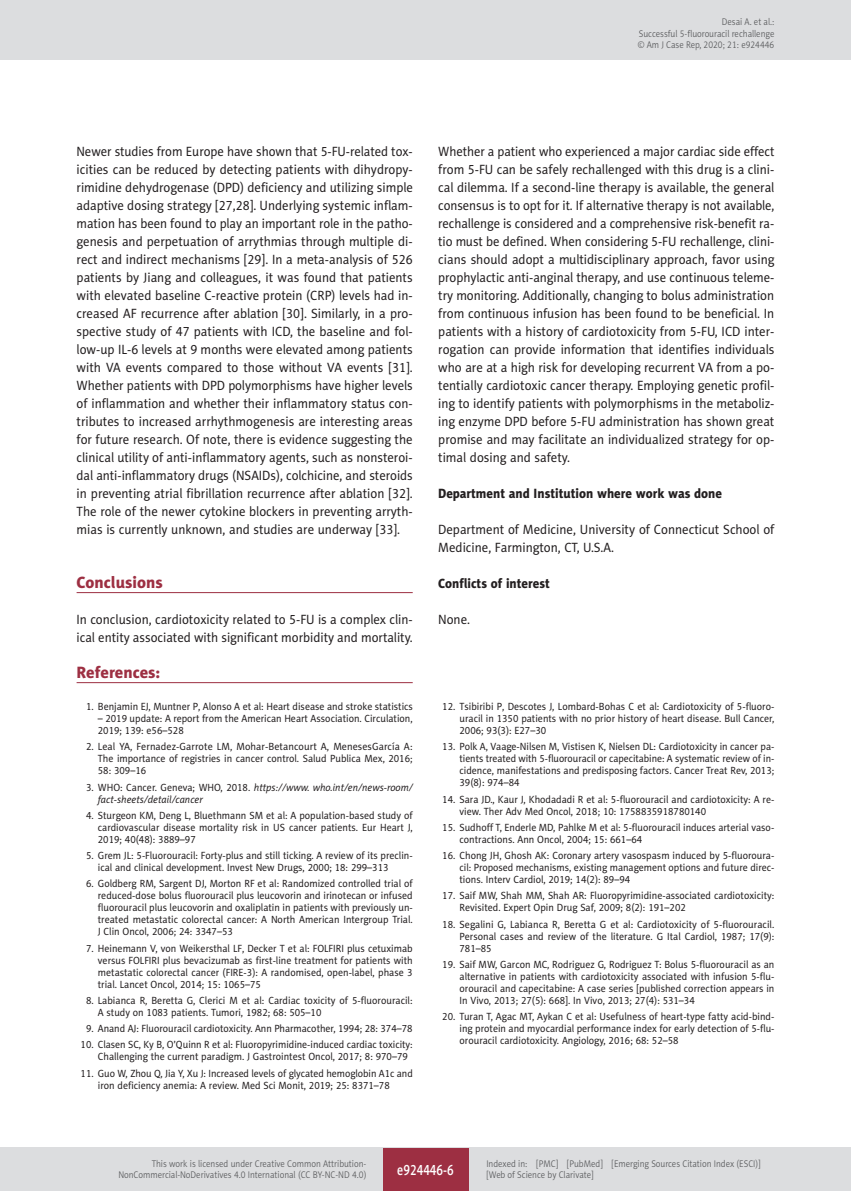
<style>
.page{position:relative;width:851px;height:1191px;background:#fff}
.page>*{position:absolute;margin:0;border:0;box-sizing:border-box;transform-origin:0 0}
.AJCR_Headline_1{font:16.5px "Naomi Sans EFN Heavy";color:#9d2f42}
.AJCR_Referencje_Tytu{font:16.5px "Naomi Sans EFN Heavy";color:#9d2f42}
.t1{font:15px "Naomi Sans EFN Medium";color:#fff;scale:.8 1}
.AJCR_Body{font:13.5px/18px "Naomi Sans EFN";color:#231f20;text-align:justify;scale:.94 1}
.AJCR_Body-2{font:13.5px/18px "Naomi Sans EFN";color:#231f20;scale:.95 1}
.AJCR_Headline_2{font:13.5px "Naomi Sans EFN Heavy";color:#231f20;scale:.95 1}
.AJCR_Referencje_punk{font:10.5px/12px "Naomi Sans EFN";color:#231f20;text-align:justify;scale:.95 1}
.AJCR_Referencje_punk-2{font:10.5px/12px "Naomi Sans EFN";color:#231f20;text-align:justify;scale:.96 1}
.AJCR_Referencje_punk-3{font:10.5px/12px "Naomi Sans EFN";color:#231f20;scale:.94 1}
.AJCR_Referencje_punk-4{font:italic 10.5px/12px "Naomi Sans EFN";color:#231f20;scale:.95 1}
.t2{font:9.75px/11.2px "Naomi Sans EFN Light";color:#57585a;text-align:justify;scale:.9 1}
.s1{font-style:normal}
</style>
<div class="page">
<hr style="left:77px;top:592px;width:335px;height:1px;background:#9d2f42">
<hr style="left:77px;top:682px;width:335px;height:1px;background:#9d2f42">
<div style="left:0;top:0;width:850px;height:60px;background:#dcdddf"></div>
<hr style="left:850px;top:0;width:1px;height:60px;background:#dcdddf">
<div style="left:0;top:1148px;width:850px;height:43px;background:#dcdddf"></div>
<div style="left:383px;top:1147px;width:85px;height:43px;background:#9d2f42"></div>
<p class="t2" style="left:637px;top:16px;width:153px;text-indent:84px">Desai A. et al.:<br>Successful 5-fluorouracil rechallenge © Am J Case Rep, 2020; 21: e924446</p>
<p class="AJCR_Body" style="left:77px;top:142px;width:359px">Newer studies from Europe have shown that 5-FU-related tox&shy;icities can be reduced by detecting patients with dihydropy&shy;rimidine dehydrogenase (DPD) deficiency and utilizing simple adaptive dosing strategy [27,28]. Underlying systemic inflam&shy;mation has been found to play an important role in the patho&shy;genesis and perpetuation of arrythmias through multiple di&shy;rect and indirect mechanisms [29]. In a meta-analysis of 526 patients by Jiang and colleagues, it was found that patients with elevated baseline C-reactive protein (CRP) levels had in&shy;creased AF recurrence after ablation [30]. Similarly, in a pro&shy;spective study of 47 patients with ICD, the baseline and fol&shy;low-up IL-6 levels at 9 months were elevated among patients with VA events compared to those without VA events [31].<br>Whether patients with DPD polymorphisms have higher levels of inflammation and whether their inflammatory status con&shy;tributes to increased arrhythmogenesis are interesting areas for future research. Of note, there is evidence suggesting the clinical utility of anti-inflammatory agents, such as nonsteroi&shy;dal anti-inflammatory drugs (NSAIDs), colchicine, and steroids in preventing atrial fibrillation recurrence after ablation [32].<br>The role of the newer cytokine blockers in preventing arryth&shy;mias is currently unknown, and studies are underway [33].</p>
<p class="AJCR_Headline_1" style="left:77px;top:572px;width:88px">Conclusions</p>
<p class="AJCR_Body-2" style="left:77px;top:610px;width:355px">In conclusion, cardiotoxicity related to 5-FU is a complex clin&shy;ical entity associated with significant morbidity and mortality.</p>
<p class="AJCR_Referencje_Tytu" style="left:77px;top:662px;width:85px">References:</p>
<p class="AJCR_Referencje_punk" style="left:86px;top:700px;width:345px">1. Benjamin EJ, Muntner P, Alonso A et al: Heart disease and stroke statistics</p>
<p class="AJCR_Referencje_punk" style="left:98px;top:712px;width:333px">– 2019 update: A report from the American Heart Association. Circulation,<br>2019; 139: e56–528</p>
<p class="AJCR_Referencje_punk-2" style="left:98px;top:741px;width:329px;text-indent:-12px">2. Leal YA, Fernadez-Garrote LM, Mohar-Betancourt A, MenesesGarcía A:<br>The importance of registries in cancer control. Salud Publica Mex, 2016; 58: 309–16</p>
<p class="AJCR_Referencje_punk-4" style="left:98px;top:781px;width:333px;text-indent:-12px"><span class="s1">3. WHO: Cancer. Geneva; WHO, 2018.</span> https://www. who.int/en/news-room/ fact-sheets/detail/cancer</p>
<p class="AJCR_Referencje_punk" style="left:98px;top:809px;width:333px;text-indent:-12px">4. Sturgeon KM, Deng L, Bluethmann SM et al: A population-based study of cardiovascular disease mortality risk in US cancer patients. Eur Heart J, 2019; 40(48): 3889–97</p>
<p class="AJCR_Referencje_punk" style="left:98px;top:849px;width:333px;text-indent:-12px">5. Grem JL: 5-Fluorouracil: Forty-plus and still ticking. A review of its preclin&shy;ical and clinical development. Invest New Drugs, 2000; 18: 299–313</p>
<p class="AJCR_Referencje_punk" style="left:98px;top:878px;width:333px;text-indent:-12px">6. Goldberg RM, Sargent DJ, Morton RF et al: Randomized controlled trial of reduced-dose bolus fluorouracil plus leucovorin and irinotecan or infused fluorouracil plus leucovorin and oxaliplatin in patients with previously un&shy;treated metastatic colorectal cancer: A North American Intergroup Trial.<br>J Clin Oncol, 2006; 24: 3347–53</p>
<p class="AJCR_Referencje_punk" style="left:98px;top:942px;width:333px;text-indent:-12px">7. Heinemann V, von Weikersthal LF, Decker T et al: FOLFIRI plus cetuximab versus FOLFIRI plus bevacizumab as first-line treatment for patients with metastatic colorectal cancer (FIRE-3): A randomised, open-label, phase 3 trial. Lancet Oncol, 2014; 15: 1065–75</p>
<p class="AJCR_Referencje_punk" style="left:98px;top:994px;width:333px;text-indent:-12px">8. Labianca R, Beretta G, Clerici M et al: Cardiac toxicity of 5-fluorouracil:<br>A study on 1083 patients. Tumori, 1982; 68: 505–10</p>
<p class="AJCR_Referencje_punk" style="left:86px;top:1022px;width:345px">9. Anand AJ: Fluorouracil cardiotoxicity. Ann Pharmacother, 1994; 28: 374–78</p>
<p class="AJCR_Referencje_punk-3" style="left:98px;top:1039px;width:336px;text-indent:-17px">10. Clasen SC, Ky B, O’Quinn R et al: Fluoropyrimidine-induced cardiac toxicity:<br>Challenging the current paradigm. J Gastrointest Oncol, 2017; 8: 970–79</p>
<p class="AJCR_Referencje_punk-3" style="left:81px;top:1067px;width:355px;text-align:center">11. Guo W, Zhou Q, Jia Y, Xu J: Increased levels of glycated hemoglobin A1c and iron deficiency anemia: A review. Med Sci Monit, 2019; 25: 8371–78</p>
<p class="AJCR_Body" style="left:438px;top:142px;width:359px">Whether a patient who experienced a major cardiac side effect from 5-FU can be safely rechallenged with this drug is a clini&shy;cal dilemma. If a second-line therapy is available, the general consensus is to opt for it. If alternative therapy is not available, rechallenge is considered and a comprehensive risk-benefit ra&shy;tio must be defined. When considering 5-FU rechallenge, clini&shy;cians should adopt a multidisciplinary approach, favor using prophylactic anti-anginal therapy, and use continuous teleme&shy;try monitoring. Additionally, changing to bolus administration from continuous infusion has been found to be beneficial. In patients with a history of cardiotoxicity from 5-FU, ICD inter&shy;rogation can provide information that identifies individuals who are at a high risk for developing recurrent VA from a po&shy;tentially cardiotoxic cancer therapy. Employing genetic profil&shy;ing to identify patients with polymorphisms in the metaboliz&shy;ing enzyme DPD before 5-FU administration has shown great promise and may facilitate an individualized strategy for op&shy;timal dosing and safety.</p>
<p class="AJCR_Headline_2" style="left:438px;top:485px;width:300px">Department and Institution where work was done</p>
<p class="AJCR_Body-2" style="left:438px;top:520px;width:355px">Department of Medicine, University of Connecticut School of<br>Medicine, Farmington, CT, U.S.A.</p>
<p class="AJCR_Headline_2" style="left:438px;top:575px;width:119px">Conflicts of interest</p>
<p class="AJCR_Body-2" style="left:438px;top:610px;width:35px">None.</p>
<p class="AJCR_Referencje_punk" style="left:459px;top:700px;width:333px;text-indent:-17px">12. Tsibiribi P, Descotes J, Lombard-Bohas C et al: Cardiotoxicity of 5-fluoro&shy;uracil in 1350 patients with no prior history of heart disease. Bull Cancer, 2006; 93(3): E27–30</p>
<p class="AJCR_Referencje_punk" style="left:459px;top:741px;width:333px;text-indent:-17px">13. Polk A, Vaage-Nilsen M, Vistisen K, Nielsen DL: Cardiotoxicity in cancer pa&shy;tients treated with 5-fluorouracil or capecitabine: A systematic review of in&shy;cidence, manifestations and predisposing factors. Cancer Treat Rev, 2013; 39(8): 974–84</p>
<p class="AJCR_Referencje_punk" style="left:459px;top:793px;width:333px;text-indent:-17px">14. Sara JD., Kaur J, Khodadadi R et al: 5-fluorouracil and cardiotoxicity: A re&shy;view. Ther Adv Med Oncol, 2018; 10: 1758835918780140</p>
<p class="AJCR_Referencje_punk" style="left:459px;top:821px;width:333px;text-indent:-17px">15. Sudhoff T, Enderle MD, Pahlke M et al: 5-fluorouracil induces arterial vaso&shy;contractions. Ann Oncol, 2004; 15: 661–64</p>
<p class="AJCR_Referencje_punk" style="left:459px;top:849px;width:333px;text-indent:-17px">16. Chong JH, Ghosh AK: Coronary artery vasospasm induced by 5-fluoroura&shy;cil: Proposed mechanisms, existing management options and future direc&shy;tions. Interv Cardiol, 2019; 14(2): 89–94</p>
<p class="AJCR_Referencje_punk" style="left:459px;top:890px;width:333px;text-indent:-17px">17. Saif MW, Shah MM, Shah AR: Fluoropyrimidine-associated cardiotoxicity:<br>Revisited. Expert Opin Drug Saf, 2009; 8(2): 191–202</p>
<p class="AJCR_Referencje_punk-2" style="left:459px;top:918px;width:329px;text-indent:-17px">18. Segalini G, Labianca R, Beretta G et al: Cardiotoxicity of 5-fluorouracil.<br>Personal cases and review of the literature. G Ital Cardiol, 1987; 17(9):<br>781–85</p>
<p class="AJCR_Referencje_punk" style="left:459px;top:958px;width:333px;text-indent:-17px">19. Saif MW, Garcon MC, Rodriguez G, Rodriguez T: Bolus 5-fluorouracil as an alternative in patients with cardiotoxicity associated with infusion 5-flu&shy;orouracil and capecitabine: A case series [published correction appears in In Vivo, 2013; 27(5): 668]. In Vivo, 2013; 27(4): 531–34</p>
<p class="AJCR_Referencje_punk" style="left:459px;top:1010px;width:333px;text-indent:-17px">20. Turan T, Agac MT, Aykan C et al: Usefulness of heart-type fatty acid-bind&shy;ing protein and myocardial performance index for early detection of 5-flu&shy;orouracil cardiotoxicity. Angiology, 2016; 68: 52–58</p>
<p class="t2" style="left:118px;top:1158px;width:277px;text-align:right">This work is licensed under Creative Common Attribution-<br>NonCommercial-NoDerivatives 4.0 International (CC BY-NC-ND 4.0)</p>
<h2 class="t1" style="left:397px;top:1160px;width:72px">e924446-6</h2>
<p class="t2" style="left:486px;top:1158px;width:306px">Indexed in: [PMC] [PubMed] [Emerging Sources Citation Index (ESCI)] [Web of Science by Clarivate]</p>
</div>
